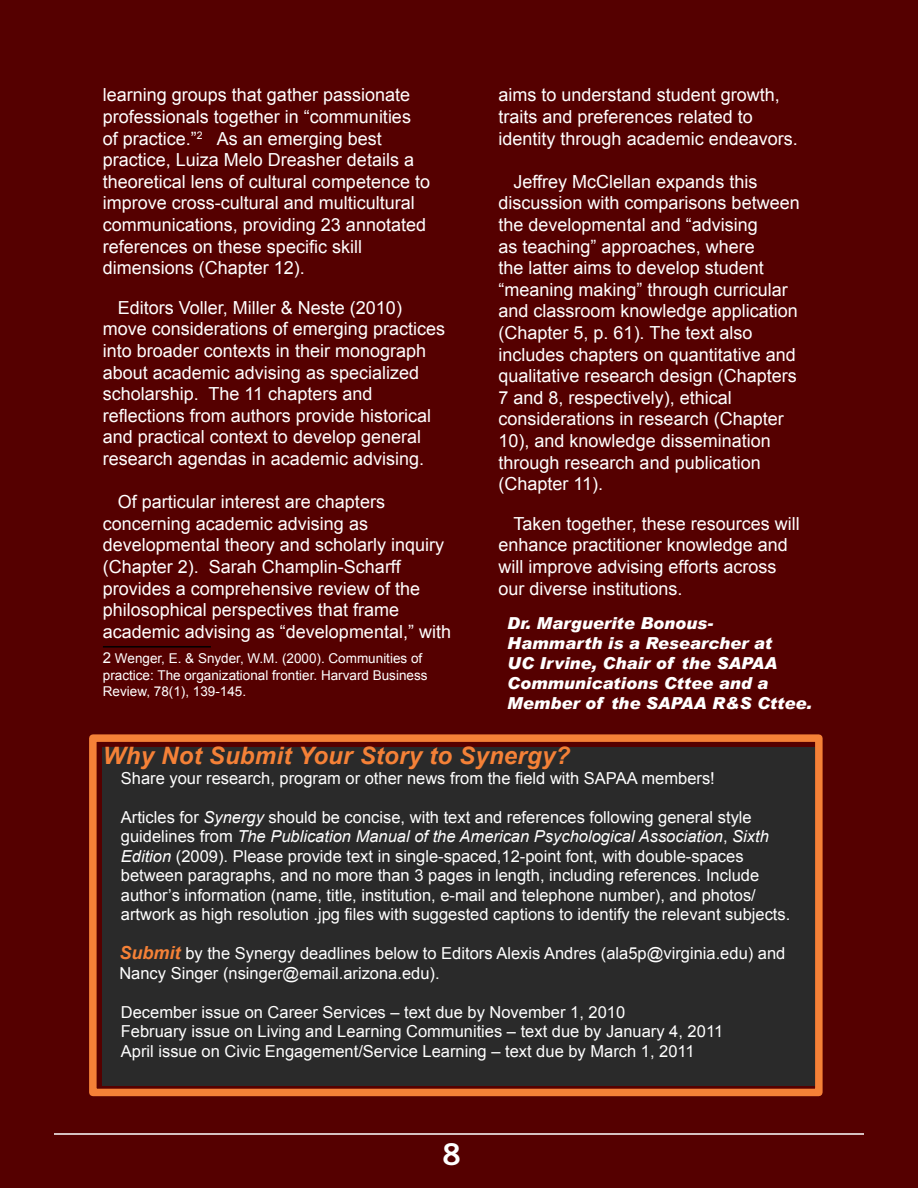
<style>
.page{position:relative;width:918px;height:1188px;background:#500}
.page>*{position:absolute;margin:0;border:0;box-sizing:border-box;transform-origin:0 0}
.t1{font:30px "Trade Gothic LT Std Bd 2";color:#fff}
.t2{font:italic 700 24px "Arial";letter-spacing:.01em;color:#f58137}
.t3{font:18px/21.6px "Arial";color:#fff}
.t4{font:16.5px/19.5px "Arial";color:#fff}
.t5{font:italic 900 16.5px/19.8px "Arial";color:#fff}
.t6{font:13.5px/16.5px "Arial";color:#fff}
.s1{font-size:15px}
.s2{font-style:italic}
.s3{font-weight:700;font-style:italic;font-size:18px;color:#f58137}
</style>
<div class="page">
<div style="left:103px;top:747px;width:712px;height:338px;background:#2a2a2a"></div>
<hr style="left:103px;top:646px;width:108px;height:2px;background:#000">
<div style="left:89px;top:734px;width:734px;height:362px;border:8px solid #f58137"></div>
<hr style="left:54px;top:1133px;width:810px;height:2px;background:#fff">
<p class="t3" style="left:103px;top:84px;width:329px">learning groups that gather passionate professionals together in “communities of practice.”<sup>2</sup> As an emerging best practice, Luiza Melo Dreasher details a theoretical lens of cultural competence to improve cross-cultural and multicultural communications, providing 23 annotated references on these specific skill dimensions (Chapter 12).</p>
<p class="t3" style="left:103px;top:297px;width:344px;text-indent:15px">Editors Voller, Miller &amp; Neste (2010) move considerations of emerging practices into broader contexts in their monograph about academic advising as specialized scholarship. The 11 chapters and reflections from authors provide historical and practical context to develop general research agendas in academic advising.</p>
<p class="t3" style="left:103px;top:491px;width:350px;text-indent:15px">Of particular interest are chapters concerning academic advising as developmental theory and scholarly inquiry (Chapter 2). Sarah Champlin-Scharff provides a comprehensive review of the philosophical perspectives that frame academic advising as “developmental,” with</p>
<p class="t6" style="left:103px;top:650px;width:326px"><span class="s1">2</span> Wenger, E. &amp; Snyder, W.M. (2000). Communities of practice: The organizational frontier. Harvard Business<br>Review, 78(1), 139-145.</p>
<p class="t3" style="left:499px;top:84px;width:301px">aims to understand student growth, traits and preferences related to identity through academic endeavors.</p>
<p class="t3" style="left:499px;top:171px;width:303px;text-indent:15px">Jeffrey McClellan expands this discussion with comparisons between the developmental and “advising<br>as teaching” approaches, where<br>the latter aims to develop student “meaning making” through curricular and classroom knowledge application (Chapter 5, p. 61). The text also includes chapters on quantitative and qualitative research design (Chapters 7 and 8, respectively), ethical considerations in research (Chapter 10), and knowledge dissemination through research and publication (Chapter 11).</p>
<p class="t3" style="left:499px;top:513px;width:303px;text-indent:15px">Taken together, these resources will enhance practitioner knowledge and will improve advising efforts across our diverse institutions.</p>
<p class="t5" style="left:507px;top:613px;width:306px">Dr. Marguerite Bonous-<br>Hammarth is a Researcher at<br>UC Irvine, Chair of the SAPAA<br>Communications Cttee and a<br>Member of the SAPAA R&amp;S Cttee.</p>
<h2 class="t2" style="left:103px;top:740px;width:469px">Why Not Submit Your Story to Synergy?</h2>
<p class="t4" style="left:121px;top:769px;width:595px">Share your research, program or other news from the field with SAPAA members!</p>
<p class="t4" style="left:121px;top:808px;width:671px">Articles for <span class="s2">Synergy</span> should be concise, with text and references following general style guidelines from <span class="s2">The Publication Manual of the American Psychological Association</span>, <span class="s2">Sixth Edition</span> (2009). Please provide text in single-spaced,12-point font, with double-spaces between paragraphs, and no more than 3 pages in length, including references. Include author’s information (name, title, institution, e-mail and telephone number), and photos/ artwork as high resolution .jpg files with suggested captions to identify the relevant subjects.</p>
<p class="t4" style="left:119px;top:944px;width:668px"><span class="s3">Submit</span> by the Synergy deadlines below to Editors Alexis Andres (ala5p@virginia.edu) and<br>Nancy Singer (nsinger@email.arizona.edu).</p>
<p class="t4" style="left:121px;top:1003px;width:604px">December issue on Career Services – text due by November 1, 2010<br>February issue on Living and Learning Communities – text due by January 4, 2011<br>April issue on Civic Engagement/Service Learning – text due by March 1, 2011</p>
<h1 class="t1" style="left:442px;top:1135px;width:20px">8</h1>
</div>
